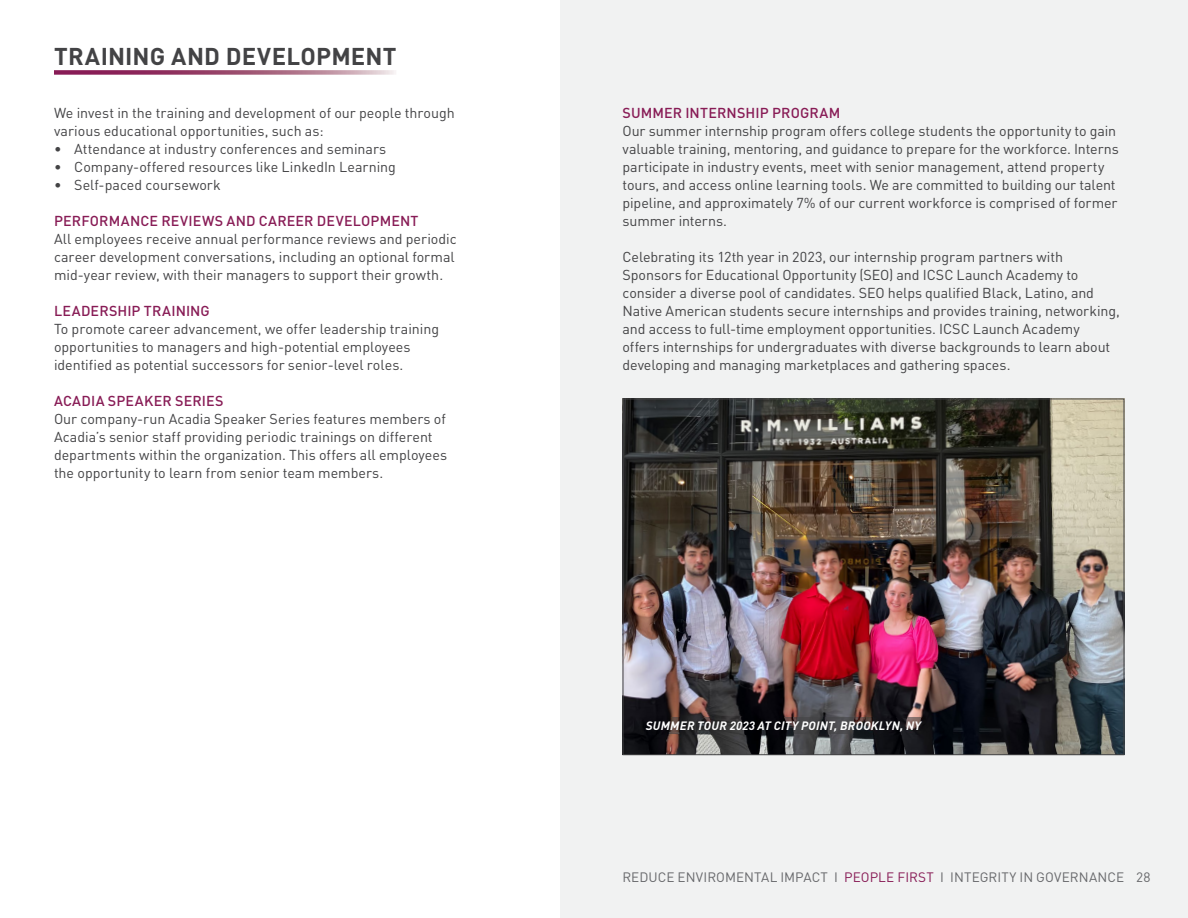
<style>
.page{position:relative;width:1188px;height:918px;background:#fff}
.page>*{position:absolute;margin:0;border:0;box-sizing:border-box;transform-origin:0 0}
.t1{font:700 24px "DIN Pro";letter-spacing:.005em;color:#434345}
.t2{font:14.25px/18px "DIN Pro";letter-spacing:-.005em;color:#434345}
.t3{font:500 14.25px "DIN Pro";letter-spacing:.01em;color:#881c56}
.t4{font:13.5px "DIN Pro";letter-spacing:.005em;color:#67686b}
.t5{font:italic 700 12px "DIN Pro";letter-spacing:.02em;color:#fff}
.s1{color:#881c56}
</style>
<div class="page">
<div style="left:560px;top:0;width:628px;height:918px;background:#f1f2f2"></div>
<img style="left:625px;top:401px;width:497px;height:352px">
<svg style="left:54px;top:70px;width:342px;height:5px;background:#ad6a89"></svg>
<svg style="left:623px;top:718px;width:304px;height:16px;background:#262427"></svg>
<h1 class="t1" style="left:54px;top:36px;width:344px">TRAINING AND DEVELOPMENT</h1>
<p class="t2" style="left:54px;top:102px;width:402px">We invest in the training and development of our people through various educational opportunities, such as:</p>
<p class="t2" style="left:54px;top:138px;width:334px">• Attendance at industry conferences and seminars</p>
<p class="t2" style="left:54px;top:156px;width:343px">• Company-offered resources like LinkedIn Learning</p>
<p class="t2" style="left:54px;top:174px;width:168px">• Self-paced coursework</p>
<p class="t3" style="left:54px;top:209px;width:366px">PERFORMANCE REVIEWS AND CAREER DEVELOPMENT</p>
<p class="t2" style="left:54px;top:228px;width:404px">All employees receive annual performance reviews and periodic career development conversations, including an optional formal mid-year review, with their managers to support their growth.</p>
<p class="t3" style="left:54px;top:299px;width:157px">LEADERSHIP TRAINING</p>
<p class="t2" style="left:54px;top:318px;width:387px">To promote career advancement, we offer leadership training opportunities to managers and high-potential employees identified as potential successors for senior-level roles.</p>
<p class="t3" style="left:54px;top:389px;width:171px">ACADIA SPEAKER SERIES</p>
<p class="t2" style="left:54px;top:408px;width:395px">Our company-run Acadia Speaker Series features members of Acadia’s senior staff providing periodic trainings on different departments within the organization. This offers all employees the opportunity to learn from senior team members.</p>
<p class="t3" style="left:623px;top:101px;width:219px">SUMMER INTERNSHIP PROGRAM</p>
<p class="t2" style="left:623px;top:120px;width:498px">Our summer internship program offers college students the opportunity to gain valuable training, mentoring, and guidance to prepare for the workforce. Interns participate in industry events, meet with senior management, attend property tours, and access online learning tools. We are committed to building our talent pipeline, and approximately 7% of our current workforce is comprised of former summer interns.</p>
<p class="t2" style="left:623px;top:246px;width:499px">Celebrating its 12th year in 2023, our internship program partners with Sponsors for Educational Opportunity (SEO) and ICSC Launch Academy to consider a diverse pool of candidates. SEO helps qualified Black, Latino, and Native American students secure internships and provides training, networking, and access to full-time employment opportunities. ICSC Launch Academy offers internships for undergraduates with diverse backgrounds to learn about developing and managing marketplaces and gathering spaces.</p>
<p class="t5" style="left:646px;top:716px;width:277px">SUMMER TOUR 2023 AT CITY POINT, BROOKLYN, NY</p>
<p class="t4" style="left:622px;top:867px;width:530px">REDUCE ENVIROMENTAL IMPACT I <span class="s1">PEOPLE FIRST</span> I INTEGRITY IN GOVERNANCE 28</p>
</div>
